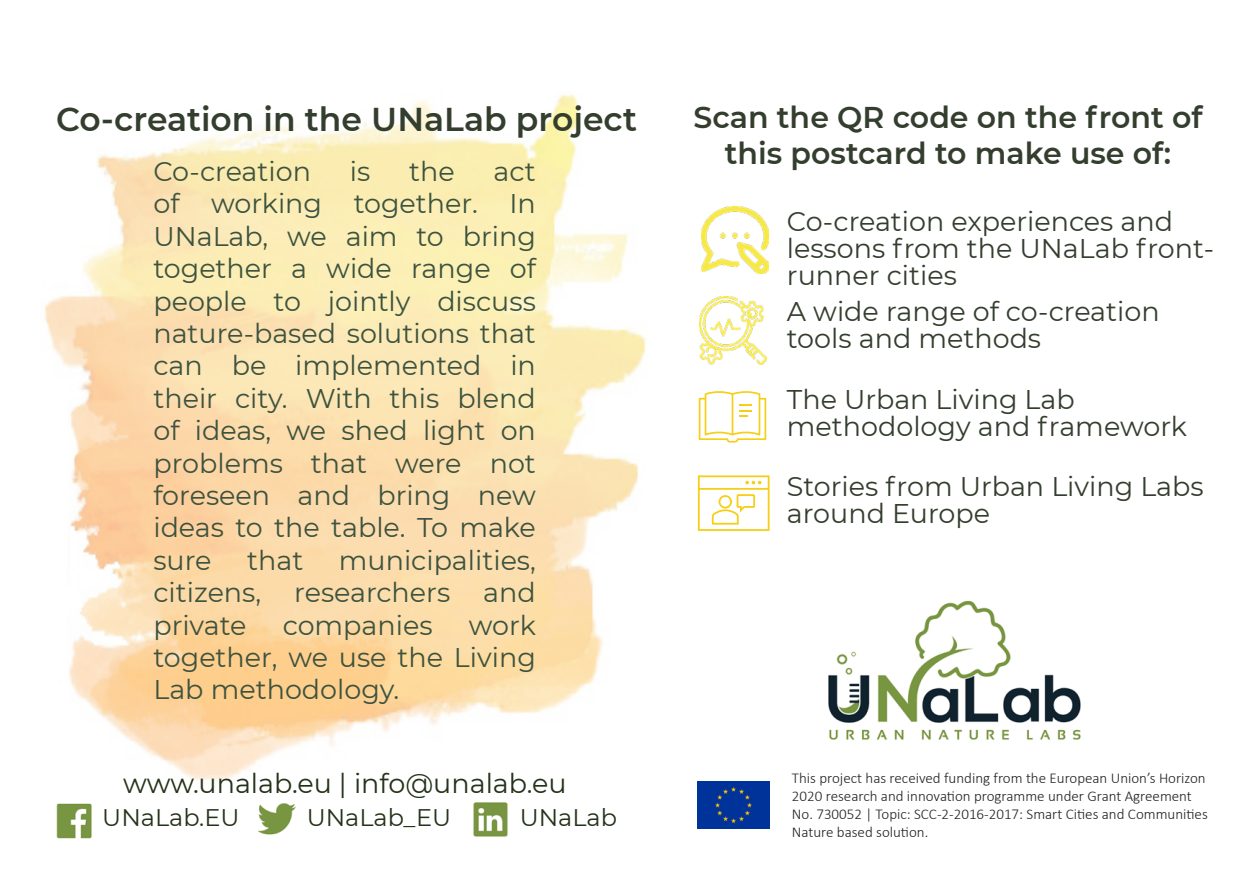
<style>
.page{position:relative;width:1259px;height:893px;background:#fff}
.page>*{position:absolute;margin:0;border:0;box-sizing:border-box;transform-origin:0 0}
.t1{font:600 33px "Montserrat";color:#343e2e}
.t2{font:600 30px/36px "Montserrat";color:#343e2e;text-align:center}
.t3{font:27px/32.4px "Montserrat";color:#3d533f;text-align:justify}
.t4{font:27px/27px "Montserrat";color:#343e2e}
.t5{font:27px "Montserrat";color:#243219}
.t6{font:24px "Montserrat";color:#243219}
.t7{font:300 15px/18px "Calibri";color:#231f20}
</style>
<div class="page">
<img style="left:828px;top:600px;width:253px;height:140px">
<img style="left:697px;top:781px;width:72px;height:48px">
<img style="left:44px;top:94px;width:602px;height:686px">
<img style="left:701px;top:206px;width:67px;height:68px">
<img style="left:699px;top:297px;width:67px;height:67px">
<svg style="left:699px;top:391px;width:67px;height:52px"></svg>
<svg style="left:698px;top:475px;width:71px;height:56px"></svg>
<img style="left:56px;top:803px;width:36px;height:36px">
<img style="left:258px;top:803px;width:38px;height:32px">
<img style="left:473px;top:802px;width:35px;height:35px">
<p class="t1" style="left:56px;top:96px;width:582px">Co-creation in the UNaLab project</p>
<p class="t3" style="left:153px;top:154px;width:159px">Co-creation</p>
<p class="t3" style="left:350px;top:154px;width:22px">is</p>
<p class="t3" style="left:409px;top:154px;width:47px">the</p>
<p class="t3" style="left:153px;top:154px;width:384px;text-indent:340px">act of working together. In UNaLab, we aim to bring together a wide range of people to jointly discuss nature-based solutions that can be implemented in their city. With this blend of ideas, we shed light on problems that were not foreseen and bring new ideas to the table. To make sure</p>
<p class="t3" style="left:153px;top:543px;width:384px;text-indent:185px">municipalities, citizens, researchers and private</p>
<p class="t3" style="left:247px;top:543px;width:58px">that</p>
<p class="t3" style="left:153px;top:608px;width:384px;text-indent:315px">work together, we use the Living Lab methodology.</p>
<p class="t3" style="left:283px;top:608px;width:151px">companies</p>
<p class="t5" style="left:123px;top:765px;width:445px">www.unalab.eu | info@unalab.eu</p>
<p class="t6" style="left:102px;top:801px;width:139px">UNaLab.EU</p>
<p class="t6" style="left:307px;top:801px;width:146px">UNaLab_EU</p>
<p class="t6" style="left:520px;top:801px;width:99px">UNaLab</p>
<p class="t2" style="left:693px;top:98px;width:510px">Scan the QR code on the front of this postcard to make use of:</p>
<p class="t4" style="left:787px;top:206px;width:429px">Co-creation experiences and lessons from the UNaLab front&shy;runner cities</p>
<p class="t4" style="left:787px;top:297px;width:374px">A wide range of co-creation tools and methods</p>
<p class="t4" style="left:787px;top:385px;width:402px">The Urban Living Lab methodology and framework</p>
<p class="t4" style="left:787px;top:472px;width:418px">Stories from Urban Living Labs around Europe</p>
<p class="t7" style="left:792px;top:768px;width:417px">This project has received funding from the European Union’s Horizon 2020 research and innovation programme under Grant Agreement No. 730052 | Topic: SCC-2-2016-2017: Smart Cities and Communities Nature based solution.</p>
</div>
